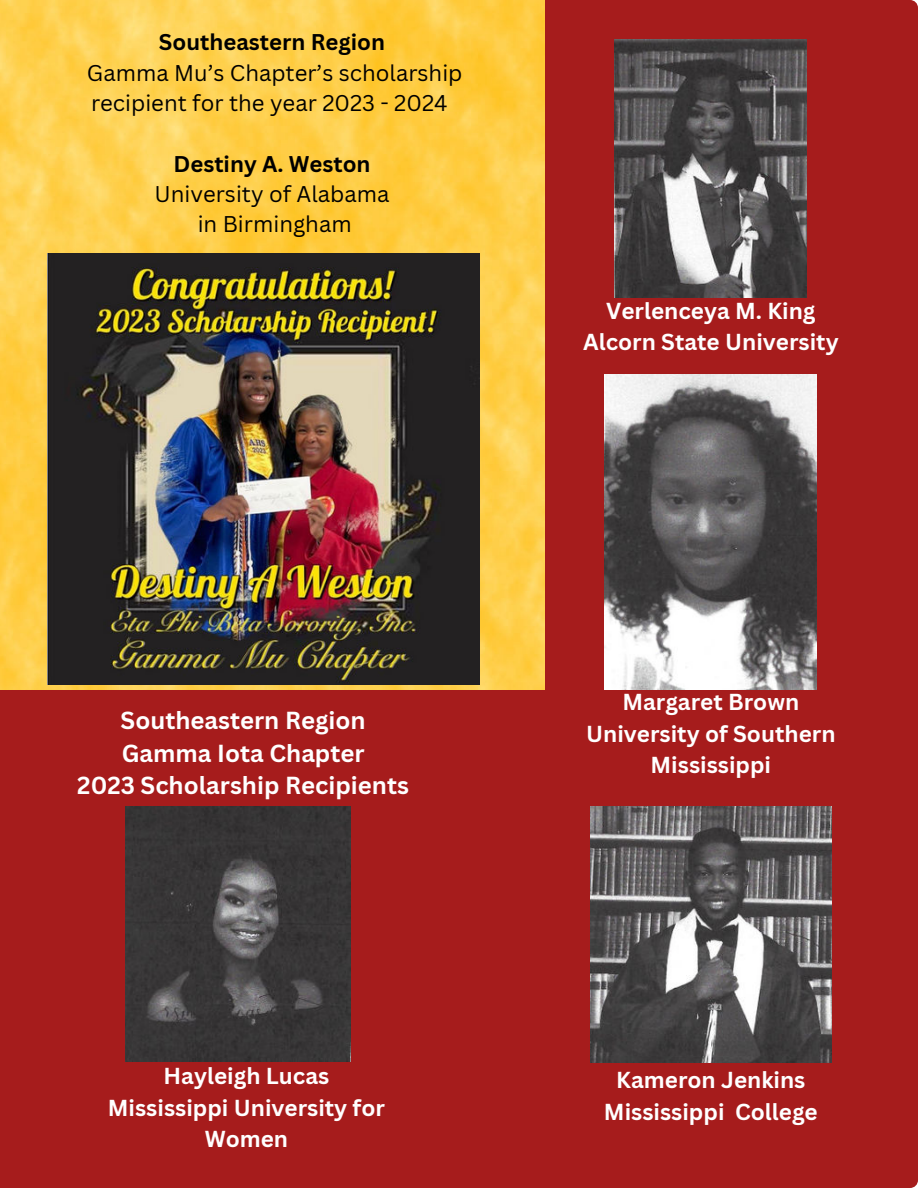
<style>
.page{position:relative;width:918px;height:1188px;background:#a61c1c}
.page>*{position:absolute;margin:0;border:0;box-sizing:border-box;transform-origin:0 0}
.t1{font:700 24px/32.7px "Canva Sans";color:#fff;text-align:center}
.t2{font:700 22.5px/31.5px "Canva Sans";color:#fff;text-align:center}
.t3{font:22.2px/30.3px "Canva Sans";color:#000}
.t4{font:700 22.2px "Canva Sans";color:#000}
</style>
<div class="page">
<img style="left:0;top:0;width:544px;height:690px">
<img style="left:48px;top:253px;width:432px;height:431px">
<img style="left:126px;top:806px;width:225px;height:256px">
<img style="left:590px;top:806px;width:241px;height:257px">
<img style="left:605px;top:374px;width:211px;height:315px">
<img style="left:615px;top:39px;width:192px;height:259px">
<p class="t4" style="left:159px;top:29px;width:228px">Southeastern Region</p>
<p class="t3" style="left:87px;top:57px;width:377px">Gamma Mu’s Chapter’s scholarship recipient for the year 2023 - 2024</p>
<p class="t4" style="left:173px;top:150px;width:199px">Destiny A. Weston</p>
<p class="t3" style="left:154px;top:179px;width:237px;text-align:center">University of Alabama in Birmingham</p>
<p class="t2" style="left:583px;top:295px;width:257px">Verlenceya M. King<br>Alcorn State University</p>
<p class="t1" style="left:77px;top:704px;width:333px">Southeastern Region<br>Gamma Iota Chapter<br>2023 Scholarship Recipients</p>
<p class="t2" style="left:586px;top:687px;width:251px">Margaret Brown<br>University of Southern<br>Mississippi</p>
<p class="t2" style="left:108px;top:1061px;width:279px">Hayleigh Lucas<br>Mississippi University for<br>Women</p>
<p class="t2" style="left:604px;top:1065px;width:215px">Kameron Jenkins<br>Mississippi College</p>
</div>
